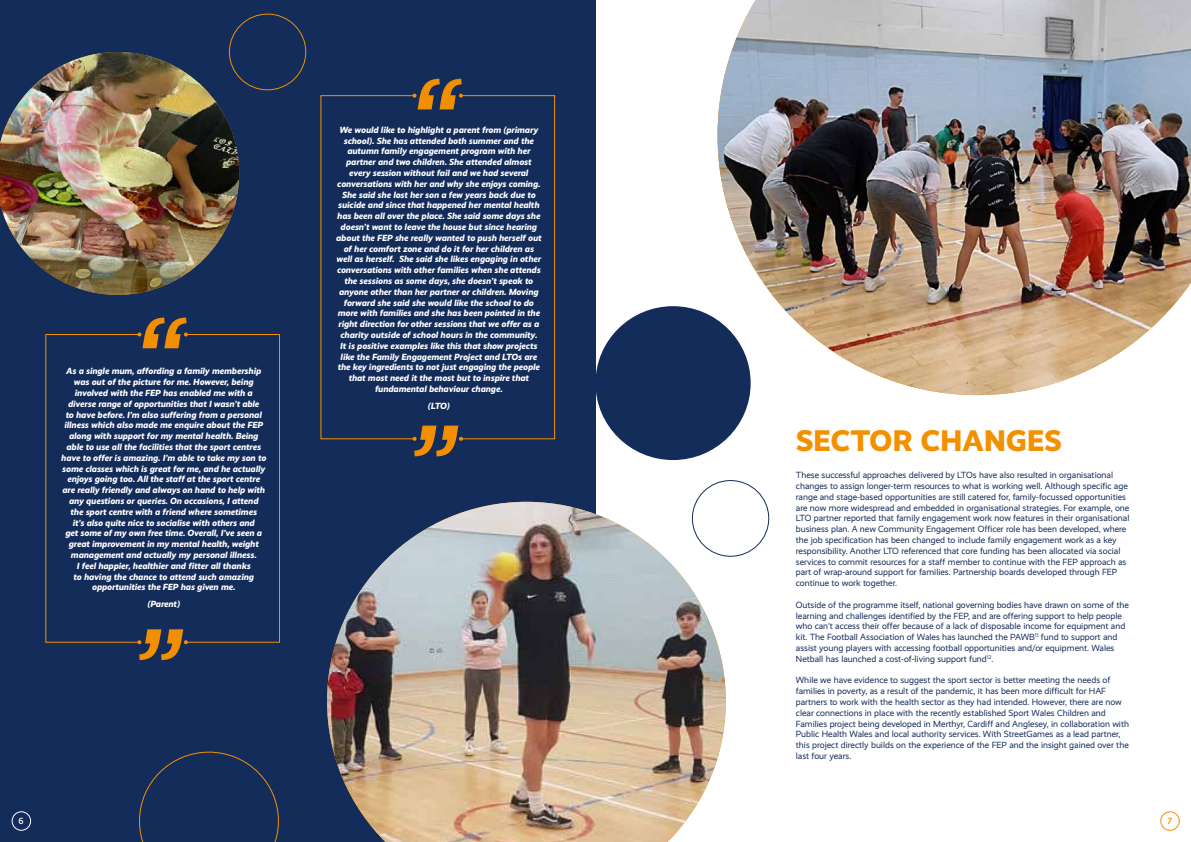
<style>
.page{position:relative;width:1191px;height:842px;background:#fff}
.page>*{position:absolute;margin:0;border:0;box-sizing:border-box;transform-origin:0 0}
.t1{font:800 30px "Realist";letter-spacing:.01em;color:#f39000}
.t2{font:italic 800 9px/10.8px "Realist";color:#fff;text-align:center}
.t3{font:9px/10.8px "Realist";color:#142c5a}
.t4{font:500 9px "Realist";color:#fff}
.t5{font:500 9px "Realist";color:#f39000}
</style>
<div class="page">
<div style="left:0;top:0;width:595px;height:842px;background:#142c5a"></div>
<div style="left:12px;top:811px;width:19px;height:20px;border:1px solid #fff;border-radius:50%"></div>
<div style="left:1160px;top:811px;width:19px;height:20px;border:1px solid #f39000;border-radius:50%"></div>
<div style="left:460px;top:95px;width:95px;height:344px;border:1px solid #f39000"></div>
<svg style="left:412px;top:426px;width:51px;height:30px"></svg>
<svg style="left:412px;top:79px;width:51px;height:30px"></svg>
<div style="left:185px;top:334px;width:95px;height:309px;border:1px solid #f39000"></div>
<svg style="left:137px;top:629px;width:51px;height:31px"></svg>
<svg style="left:137px;top:317px;width:51px;height:31px"></svg>
<img style="left:0;top:52px;width:239px;height:243px">
<img style="left:327px;top:502px;width:399px;height:340px">
<img style="left:717px;top:0;width:474px;height:395px">
<div style="left:229px;top:14px;width:77px;height:76px;border:1px solid #f39000;border-radius:50%"></div>
<div style="left:692px;top:480px;width:77px;height:77px;border:1px solid #142c5a;border-radius:50%"></div>
<svg style="left:139px;top:752px;width:140px;height:90px"></svg>
<div style="left:595px;top:306px;width:155px;height:154px;background:#142c5a;border-radius:50%"></div>
<p class="t2" style="left:61px;top:366px;width:206px">As a single mum, affording a family membership was out of the picture for me. However, being involved with the FEP has enabled me with a diverse range of opportunities that I wasn’t able<br>to have before. I’m also suffering from a personal illness which also made me enquire about the FEP along with support for my mental health. Being able to use all the facilities that the sport centres have to offer is amazing. I’m able to take my son to some classes which is great for me, and he actually enjoys going too. All the staff at the sport centre are really friendly and always on hand to help with any questions or queries. On occasions, I attend<br>the sport centre with a friend where sometimes<br>it’s also quite nice to socialise with others and<br>get some of my own free time. Overall, I’ve seen a great improvement in my mental health, weight management and actually my personal illness.<br>I feel happier, healthier and fitter all thanks<br>to having the chance to attend such amazing opportunities the FEP has given me.</p>
<p class="t2" style="left:147px;top:599px;width:34px">(Parent)</p>
<p class="t2" style="left:336px;top:124px;width:207px">We would like to highlight a parent from (primary school). She has attended both summer and the autumn family engagement program with her partner and two children. She attended almost every session without fail and we had several conversations with her and why she enjoys coming.<br>She said she lost her son a few years back due to suicide and since that happened her mental health has been all over the place. She said some days she doesn’t want to leave the house but since hearing about the FEP she really wanted to push herself out of her comfort zone and do it for her children as well as herself. She said she likes engaging in other conversations with other families when she attends the sessions as some days, she doesn’t speak to anyone other than her partner or children. Moving forward she said she would like the school to do more with families and she has been pointed in the right direction for other sessions that we offer as a charity outside of school hours in the community.<br>It is positive examples like this that show projects like the Family Engagement Project and LTOs are the key ingredients to not just engaging the people that most need it the most but to inspire that fundamental behaviour change.</p>
<p class="t2" style="left:428px;top:400px;width:23px">(LTO)</p>
<h1 class="t1" style="left:796px;top:423px;width:267px">SECTOR CHANGES</h1>
<p class="t3" style="left:796px;top:470px;width:335px">These successful approaches delivered by LTOs have also resulted in organisational changes to assign longer-term resources to what is working well. Although specific age range and stage-based opportunities are still catered for, family-focussed opportunities are now more widespread and embedded in organisational strategies. For example, one LTO partner reported that family engagement work now features in their organisational business plan. A new Community Engagement Officer role has been developed, where the job specification has been changed to include family engagement work as a key responsibility. Another LTO referenced that core funding has been allocated via social services to commit resources for a staff member to continue with the FEP approach as part of wrap-around support for families. Partnership boards developed through FEP continue to work together.</p>
<p class="t3" style="left:796px;top:599px;width:335px">Outside of the programme itself, national governing bodies have drawn on some of the learning and challenges identified by the FEP, and are offering support to help people who can’t access their offer because of a lack of disposable income for equipment and kit. The Football Association of Wales has launched the PAWB<sup>11</sup> fund to support and assist young players with accessing football opportunities and/or equipment. Wales Netball has launched a cost-of-living support fund<sup>12</sup>.</p>
<p class="t3" style="left:796px;top:675px;width:335px">While we have evidence to suggest the sport sector is better meeting the needs of families in poverty, as a result of the pandemic, it has been more difficult for HAF partners to work with the health sector as they had intended. However, there are now clear connections in place with the recently established Sport Wales Children and Families project being developed in Merthyr, Cardiff and Anglesey, in collaboration with Public Health Wales and local authority services. With StreetGames as a lead partner, this project directly builds on the experience of the FEP and the insight gained over the last four years.</p>
<p class="t4" style="left:19px;top:816px;width:7px">6</p>
<p class="t5" style="left:1167px;top:816px;width:6px">7</p>
</div>
